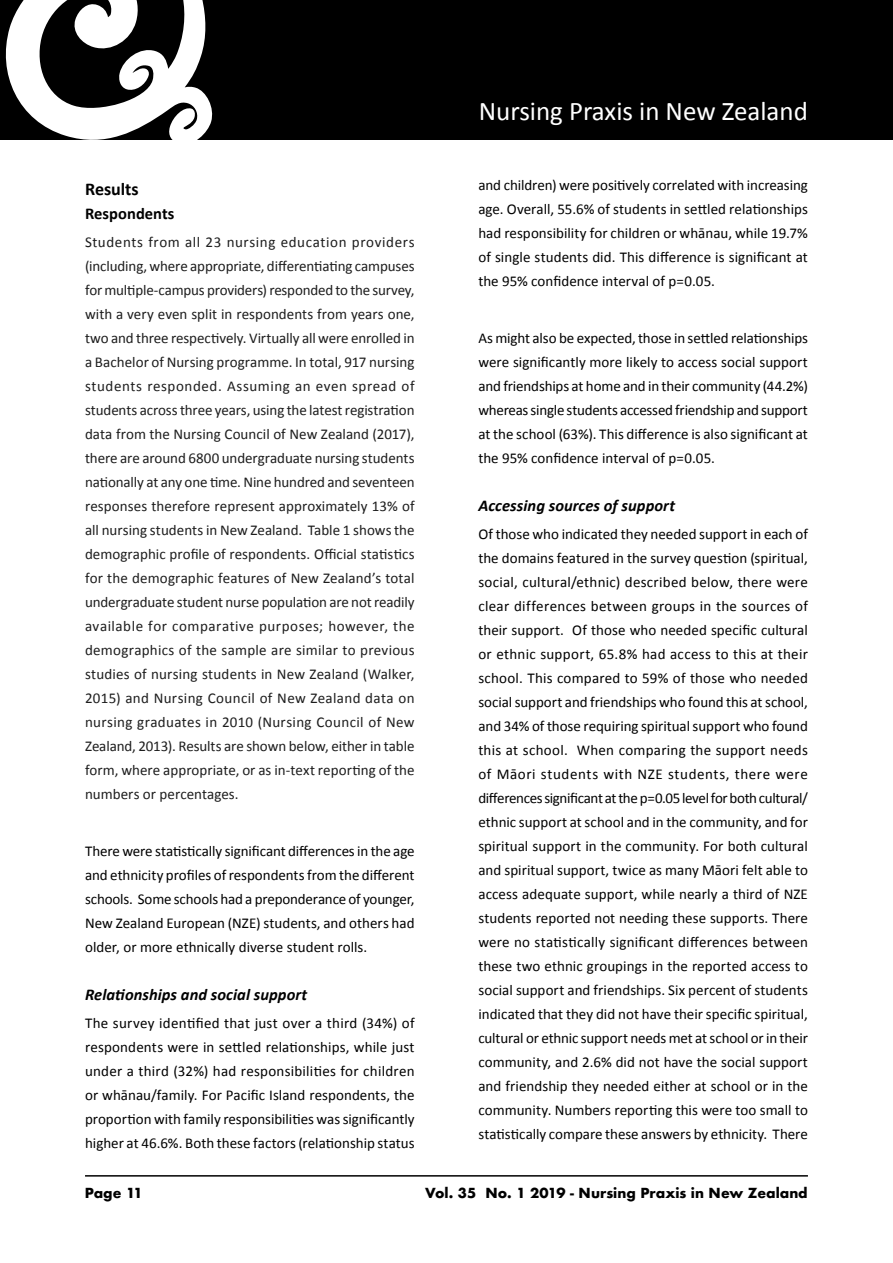
<style>
.page{position:relative;width:893px;height:1263px;background:#fff}
.page>*{position:absolute;margin:0;border:0;box-sizing:border-box;transform-origin:0 0}
.t1{font:27px "Calibri";color:#fff}
.t2{font:700 18px "Calibri";color:#000}
.t3{font:italic 700 16.5px "Calibri";letter-spacing:.005em;color:#000}
.t4{font:700 16.5px "Calibri";letter-spacing:.005em;color:#000}
.t5{font:15px/24px "Calibri";color:#000;text-align:justify}
.t6{font:15px/24px "Calibri";letter-spacing:.005em;color:#1d1d1d;text-align:justify}
.t7{font:700 13.5px "Futura";color:#000}
</style>
<div class="page">
<hr style="left:85px;top:1175px;width:723px;height:1px;background:#000">
<div style="left:0;top:0;width:893px;height:139px;background:#000"></div>
<svg style="left:0;top:0;width:217px;height:140px"></svg>
<p class="t2" style="left:85px;top:178px;width:55px">Results</p>
<p class="t4" style="left:85px;top:203px;width:91px">Respondents</p>
<p class="t6" style="left:85px;top:229px;width:331px">Students from all 23 nursing education providers (including, where appropriate, differentiating campuses for multiple-campus providers) responded to the survey, with a very even split in respondents from years one, two and three respectively. Virtually all were enrolled in a Bachelor of Nursing programme. In total, 917 nursing students responded. Assuming an even spread of students across three years, using the latest registration data from the Nursing Council of New Zealand (2017), there are around 6800 undergraduate nursing students nationally at any one time. Nine hundred and seventeen responses therefore represent approximately 13% of all nursing students in New Zealand. Table 1 shows the demographic profile of respondents. Official statistics for the demographic features of New Zealand’s total undergraduate student nurse population are not readily available for comparative purposes; however, the demographics of the sample are similar to previous studies of nursing students in New Zealand (Walker, 2015) and Nursing Council of New Zealand data on nursing graduates in 2010 (Nursing Council of New Zealand, 2013). Results are shown below, either in table form, where appropriate, or as in-text reporting of the numbers or percentages.</p>
<p class="t5" style="left:85px;top:838px;width:331px">There were statistically significant differences in the age and ethnicity profiles of respondents from the different schools. Some schools had a preponderance of younger, New Zealand European (NZE) students, and others had older, or more ethnically diverse student rolls.</p>
<p class="t3" style="left:85px;top:984px;width:224px">Relationships and social support</p>
<p class="t5" style="left:85px;top:1010px;width:331px">The survey identified that just over a third (34%) of respondents were in settled relationships, while just under a third (32%) had responsibilities for children or whānau/family. For Pacific Island respondents, the proportion with family responsibilities was significantly higher at 46.6%. Both these factors (relationship status</p>
<h1 class="t1" style="left:479px;top:94px;width:331px">Nursing Praxis in New Zealand</h1>
<p class="t5" style="left:478px;top:172px;width:331px">and children) were positively correlated with increasing age. Overall, 55.6% of students in settled relationships had responsibility for children or whānau, while 19.7% of single students did. This difference is significant at the 95% confidence interval of p=0.05.</p>
<p class="t5" style="left:478px;top:325px;width:331px">As might also be expected, those in settled relationships were significantly more likely to access social support and friendships at home and in their community (44.2%) whereas single students accessed friendship and support at the school (63%). This difference is also significant at the 95% confidence interval of p=0.05.</p>
<p class="t3" style="left:478px;top:495px;width:198px">Accessing sources of support</p>
<p class="t5" style="left:478px;top:521px;width:331px">Of those who indicated they needed support in each of the domains featured in the survey question (spiritual, social, cultural/ethnic) described below, there were clear differences between groups in the sources of their support. Of those who needed specific cultural or ethnic support, 65.8% had access to this at their school. This compared to 59% of those who needed social support and friendships who found this at school, and 34% of those requiring spiritual support who found this at school. When comparing the support needs of Māori students with NZE students, there were differences significant at the p=0.05 level for both cultural/ ethnic support at school and in the community, and for spiritual support in the community. For both cultural and spiritual support, twice as many Māori felt able to access adequate support, while nearly a third of NZE students reported not needing these supports. There were no statistically significant differences between these two ethnic groupings in the reported access to social support and friendships. Six percent of students indicated that they did not have their specific spiritual, cultural or ethnic support needs met at school or in their community, and 2.6% did not have the social support and friendship they needed either at school or in the community. Numbers reporting this were too small to statistically compare these answers by ethnicity. There</p>
<p class="t7" style="left:85px;top:1183px;width:60px">Page 11</p>
<p class="t7" style="left:425px;top:1183px;width:384px">Vol. 35 No. 1 2019 - Nursing Praxis in New Zealand</p>
</div>
